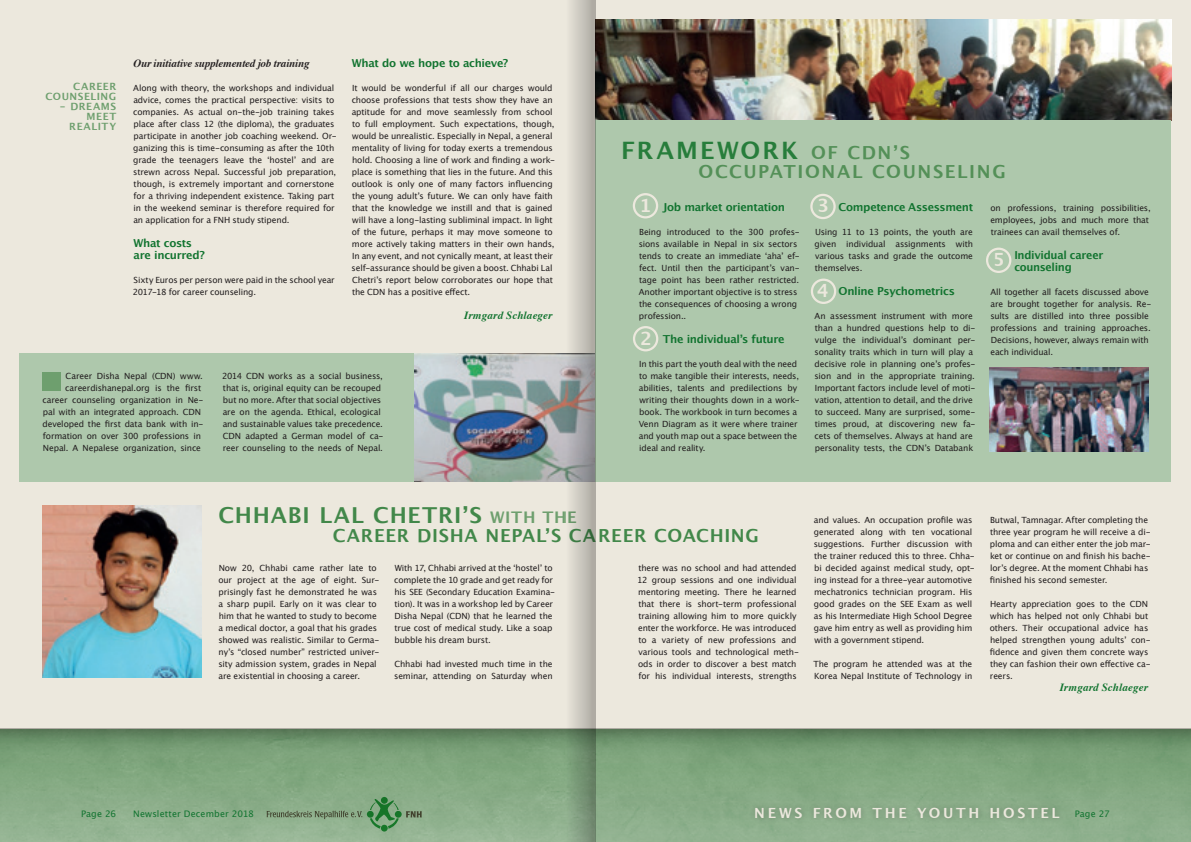
<style>
.page{position:relative;width:1191px;height:842px;background:#fff}
.page>*{position:absolute;margin:0;border:0;box-sizing:border-box;transform-origin:0 0}
.t1{font:700 24px "Lucida Grande";letter-spacing:.09em;color:#277d3b}
.t2{font:700 22px "Lucida Grande";letter-spacing:.04em;color:#42884a}
.t3{font:700 18.2px "Lucida Grande";color:#ece8dd}
.t4{font:700 18px "Lucida Grande";letter-spacing:.035em;color:#42884a}
.t5{font:700 18px "Lucida Grande";letter-spacing:.09em;color:#549058}
.t6{font:700 14px "Lucida Grande";letter-spacing:.195em;color:#ece8dd}
.t7{font:700 11px/12px "Lucida Grande";letter-spacing:-.03em;color:#127430}
.t8{font:italic 700 11px "Times";letter-spacing:-.015em;color:#231f20}
.t9{font:italic 700 11px "Times";letter-spacing:.01em;color:#127430}
.t10{font:700 10px/10px "Lucida Grande";letter-spacing:.055em;color:#6e9f6e;text-align:right}
.t11{font:9px "Lucida Grande";letter-spacing:.01em;color:#127430}
.t12{font:8.5px/12px "Lucida Grande";letter-spacing:-.01em;color:#231f20}
.s1{font-size:18px;color:#549058}
.s2{font-size:16px;color:#6e9f6e}
</style>
<div class="page">
<img style="left:0;top:764px;width:565px;height:78px">
<div style="left:595px;top:0;width:596px;height:842px;background:linear-gradient(to right,#89ac87,#86ab85)"></div>
<svg style="left:266px;top:797px;width:156px;height:34px;background:#81a580"></svg>
<div style="left:0;top:0;width:1191px;height:729px;background:#ece8dd"></div>
<svg style="left:0;top:729px;width:1191px;height:35px;background:#70956f"></svg>
<img style="left:414px;top:354px;width:151px;height:128px">
<img style="left:595px;top:20px;width:576px;height:100px">
<div style="left:595px;top:120px;width:576px;height:362px;background:#aec8ac"></div>
<div style="left:20px;top:354px;width:394px;height:128px;background:#aec8ac"></div>
<div style="left:633px;top:193px;width:25px;height:25px;border:2px solid #ece8dd;border-radius:50%"></div>
<div style="left:633px;top:326px;width:25px;height:25px;border:2px solid #ece8dd;border-radius:50%"></div>
<div style="left:810px;top:194px;width:25px;height:25px;border:2px solid #ece8dd;border-radius:50%"></div>
<div style="left:811px;top:279px;width:25px;height:25px;border:2px solid #ece8dd;border-radius:50%"></div>
<div style="left:986px;top:248px;width:25px;height:25px;border:2px solid #ece8dd;border-radius:50%"></div>
<img style="left:43px;top:506px;width:158px;height:172px">
<div style="left:43px;top:372px;width:18px;height:19px;background:#6e9f6e"></div>
<div style="left:749px;top:802px;width:316px;height:23px;background:#88a986"></div>
<svg style="left:565px;top:0;width:30px;height:842px"></svg>
<img style="left:989px;top:367px;width:159px;height:85px">
<p class="t10" style="left:45px;top:81px;width:72px">CAREER<br>COUNSELING</p>
<p class="t10" style="left:60px;top:101px;width:58px">- DREAMS<br>MEET<br>REALITY</p>
<p class="t8" style="left:133px;top:52px;width:178px">Our initiative supplemented job training</p>
<p class="t12" style="left:133px;top:82px;width:205px">Along with theory, the workshops and individual advice, comes the practical perspective: visits to companies. As actual on-the-job training takes place after class 12 (the diploma), the graduates participate in another job coaching weekend. Or&shy;ganizing this is time-consuming as after the 10th grade the teenagers leave the ‘hostel’ and are strewn across Nepal. Successful job preparation, though, is extremely important and cornerstone for a thriving independent existence. Taking part in the weekend seminar is therefore required for an application for a FNH study stipend.</p>
<p class="t7" style="left:133px;top:237px;width:73px">What costs are incurred?</p>
<p class="t12" style="left:133px;top:274px;width:203px">Sixty Euros per person were paid in the school year<br>2017-18 for career counseling.</p>
<p class="t7" style="left:352px;top:57px;width:158px">What do we hope to achieve?</p>
<p class="t12" style="left:352px;top:82px;width:205px">It would be wonderful if all our charges would choose professions that tests show they have an aptitude for and move seamlessly from school to full employment. Such expectations, though, would be unrealistic. Especially in Nepal, a general mentality of living for today exerts a tremendous hold. Choosing a line of work and finding a work&shy;place is something that lies in the future. And this outlook is only one of many factors influencing the young adult’s future. We can only have faith that the knowledge we instill and that is gained will have a long-lasting subliminal impact. In light of the future, perhaps it may move someone to more actively taking matters in their own hands, In any event, and not cynically meant, at least their self-assurance should be given a boost. Chhabi Lal Chetri’s report below corroborates our hope that the CDN has a positive effect.</p>
<p class="t9" style="left:464px;top:304px;width:90px">Irmgard Schlaeger</p>
<p class="t12" style="left:43px;top:370px;width:162px;text-align:right">Career Disha Nepal (CDN) www. careerdishanepal.org is the first career counseling organization in Ne&shy;pal with an integrated approach. CDN developed the first data bank with in&shy;formation on over 300 professions in Nepal. A Nepalese organization, since</p>
<p class="t12" style="left:222px;top:370px;width:163px">2014 CDN works as a social business, that is, original equity can be recouped but no more. After that social objectives are on the agenda. Ethical, ecological and sustainable values take precedence.<br>CDN adapted a German model of ca&shy;reer counseling to the needs of Nepal.</p>
<h1 class="t1" style="left:621px;top:131px;width:291px">FRAMEWORK <span class="s1">OF CDN’S</span></h1>
<h3 class="t5" style="left:698px;top:157px;width:309px">OCCUPATIONAL COUNSELING</h3>
<p class="t7" style="left:663px;top:201px;width:124px">Job market orientation</p>
<p class="t12" style="left:638px;top:226px;width:162px">Being introduced to the 300 profes&shy;sions available in Nepal in six sectors tends to create an immediate ‘aha’ ef&shy;fect. Until then the participant’s van&shy;tage point has been rather restricted.<br>Another important objective is to stress the consequences of choosing a wrong profession..</p>
<p class="t7" style="left:663px;top:333px;width:123px">The individual’s future</p>
<p class="t12" style="left:639px;top:358px;width:162px">In this part the youth deal with the need to make tangible their interests, needs, abilities, talents and predilections by writing their thoughts down in a work&shy;book. The workbook in turn becomes a Venn Diagram as it were where trainer and youth map out a space between the ideal and reality.</p>
<h3 class="t3" style="left:639px;top:190px;width:14px">1</h3>
<h3 class="t3" style="left:817px;top:191px;width:14px">3</h3>
<p class="t7" style="left:838px;top:201px;width:136px">Competence Assessment</p>
<p class="t12" style="left:814px;top:226px;width:160px;text-align:justify">Using 11 to 13 points, the youth are given individual assignments with various tasks and grade the outcome themselves.</p>
<p class="t7" style="left:838px;top:285px;width:118px">Online Psychometrics</p>
<p class="t12" style="left:814px;top:310px;width:162px">An assessment instrument with more than a hundred questions help to di&shy;vulge the individual’s dominant per&shy;sonality traits which in turn will play a decisive role in planning one’s profes&shy;sion and in the appropriate training.<br>Important factors include level of moti&shy;vation, attention to detail, and the drive to succeed. Many are surprised, some&shy;times proud, at discovering new fa&shy;cets of themselves. Always at hand are personality tests, the CDN’s Databank</p>
<p class="t12" style="left:990px;top:202px;width:162px">on professions, training possibilities, employees, jobs and much more that trainees can avail themselves of.</p>
<p class="t7" style="left:1014px;top:249px;width:90px">Individual career counseling</p>
<p class="t12" style="left:990px;top:286px;width:162px">All together all facets discussed above are brought together for analysis. Re&shy;sults are distilled into three possible professions and training approaches.<br>Decisions, however, always remain with each individual.</p>
<h3 class="t3" style="left:992px;top:245px;width:14px">5</h3>
<h3 class="t3" style="left:816px;top:276px;width:14px">4</h3>
<h3 class="t3" style="left:640px;top:324px;width:14px">2</h3>
<h2 class="t2" style="left:218px;top:497px;width:360px">CHHABI LAL CHETRI’S <span class="s2">WITH THE</span></h2>
<h3 class="t4" style="left:333px;top:521px;width:428px">CAREER DISHA NEPAL’S CAREER COACHING</h3>
<p class="t12" style="left:218px;top:562px;width:162px">Now 20, Chhabi came rather late to our project at the age of eight. Sur&shy;prisingly fast he demonstrated he was a sharp pupil. Early on it was clear to him that he wanted to study to become a medical doctor, a goal that his grades showed was realistic. Similar to Germa&shy;ny’s “closed number” restricted univer&shy;sity admission system, grades in Nepal are existential in choosing a career.</p>
<p class="t12" style="left:394px;top:562px;width:162px">With 17, Chhabi arrived at the ‘hostel’ to complete the 10 grade and get ready for his SEE (Secondary Education Examina&shy;tion). It was in a workshop led by Career Disha Nepal (CDN) that he learned the true cost of medical study. Like a soap bubble his dream burst.</p>
<p class="t12" style="left:394px;top:658px;width:160px">Chhabi had invested much time in the seminar, attending on Saturday when</p>
<p class="t12" style="left:637px;top:562px;width:163px">there was no school and had attended 12 group sessions and one individual mentoring meeting. There he learned that there is short-term professional training allowing him to more quickly enter the workforce. He was introduced to a variety of new professions and various tools and technological meth&shy;ods in order to discover a best match for his individual interests, strengths</p>
<p class="t12" style="left:814px;top:514px;width:162px">and values. An occupation profile was generated along with ten vocational suggestions. Further discussion with the trainer reduced this to three. Chha&shy;bi decided against medical study, opt&shy;ing instead for a three-year automotive mechatronics technician program. His good grades on the SEE Exam as well as his Intermediate High School Degree gave him entry as well as providing him with a government stipend.</p>
<p class="t12" style="left:813px;top:658px;width:160px">The program he attended was at the<br>Korea Nepal Institute of Technology in</p>
<p class="t12" style="left:989px;top:514px;width:162px">Butwal, Tamnagar. After completing the three year program he will receive a di&shy;ploma and can either enter the job mar&shy;ket or continue on and finish his bache&shy;lor’s degree. At the moment Chhabi has finished his second semester.</p>
<p class="t12" style="left:989px;top:598px;width:162px">Hearty appreciation goes to the CDN which has helped not only Chhabi but others. Their occupational advice has helped strengthen young adults’ con&shy;fidence and given them concrete ways they can fashion their own effective ca&shy;reers.</p>
<p class="t9" style="left:1059px;top:676px;width:90px">Irmgard Schlaeger</p>
<h3 class="t6" style="left:754px;top:802px;width:307px">NEWS FROM THE YOUTH HOSTEL</h3>
<p class="t11" style="left:81px;top:809px;width:37px">Page 26</p>
<p class="t11" style="left:133px;top:809px;width:122px">Newsletter December 2018</p>
<p class="t11" style="left:1074px;top:809px;width:37px">Page 27</p>
</div>
